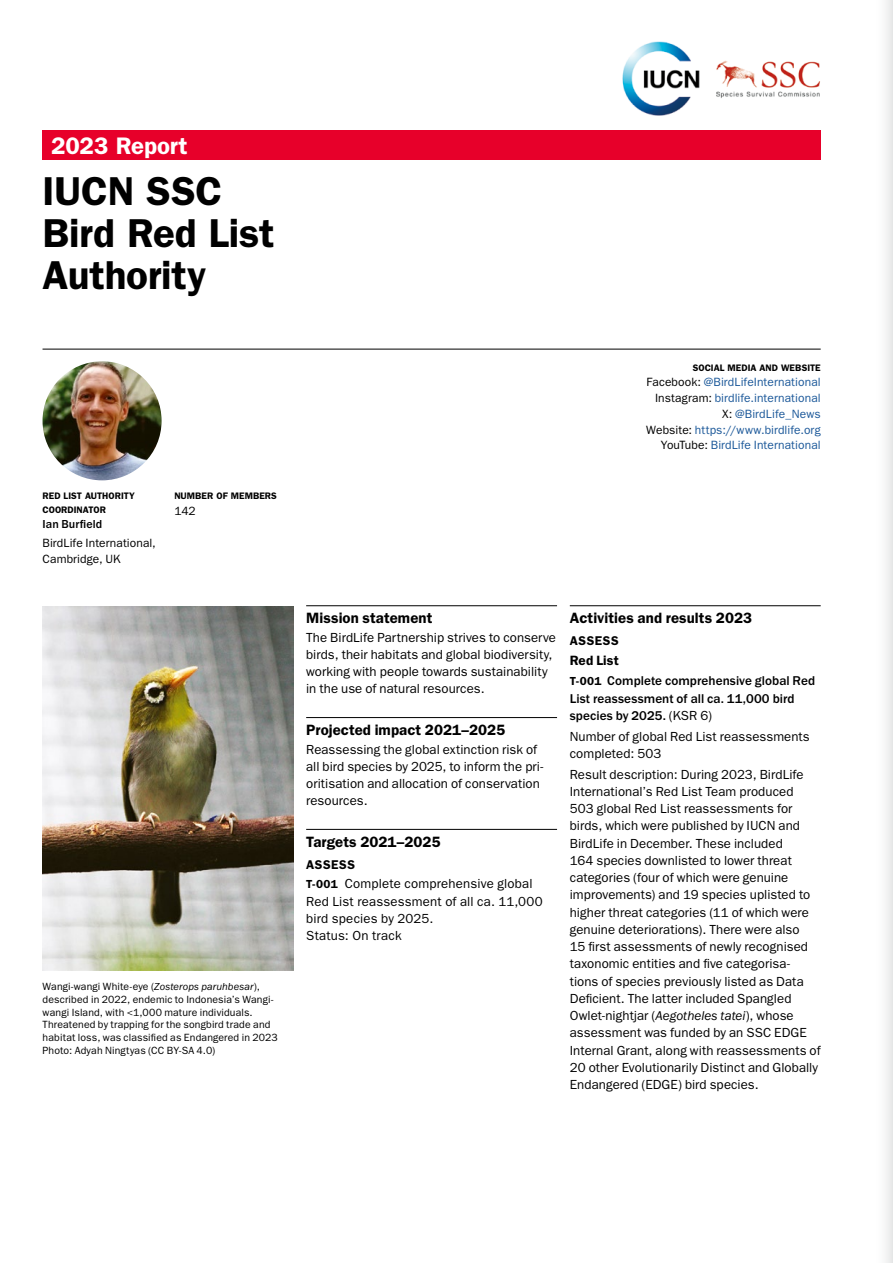
<style>
.page{position:relative;width:893px;height:1263px;background:#fff}
.page>*{position:absolute;margin:0;border:0;box-sizing:border-box;transform-origin:0 0}
.t1{font:600 40.5px/42px "ITC Franklin Gothic Std";letter-spacing:-.005em;color:#000}
.t2{font:600 24px "ITC Franklin Gothic Std";letter-spacing:-.005em;color:#fff}
.t3{font:600 15px "ITC Franklin Gothic Std";letter-spacing:.005em;color:#000}
.t4{font:600 13.5px "ITC Franklin Gothic Std";letter-spacing:.005em;color:#000}
.t5{font:13.2px/17.2px "ITC Franklin Gothic Std";letter-spacing:.005em;color:#000}
.t6{font:500 13.2px/17.2px "ITC Franklin Gothic Std";letter-spacing:.005em;color:#000}
.t7{font:600 12.75px "ITC Franklin Gothic Std";letter-spacing:.05em;color:#000}
.t8{font:12px/15.8px "ITC Franklin Gothic Std";letter-spacing:.01em;color:#1b5899;text-align:right}
.t9{font:12px/15.8px "ITC Franklin Gothic Std";letter-spacing:.01em;color:#000}
.t10{font:500 12px "ITC Franklin Gothic Std";letter-spacing:.01em;color:#000}
.t11{font:10.5px/12.8px "ITC Franklin Gothic Std";letter-spacing:.015em;color:#000}
.t12{font:600 9.45px/13.5px "ITC Franklin Gothic Std";letter-spacing:.005em;color:#000}
.s1{font-style:italic}
.s2{color:#000}
.s3{font-weight:600;font-size:11.7px}
.s4{font-weight:400}
</style>
<div class="page">
<div style="left:872px;top:0;width:21px;height:1263px;background:linear-gradient(to bottom,#f7f8f8,#f7f8f8)"></div>
<hr style="left:892px;top:0;width:1px;height:1263px;background:#e5e6e6">
<div style="left:43px;top:131px;width:778px;height:29px;background:#e7002a"></div>
<img style="left:622px;top:41px;width:198px;height:75px">
<hr style="left:43px;top:349px;width:778px;height:1px;background:#000">
<img style="left:43px;top:361px;width:119px;height:119px;border-radius:60px">
<hr style="left:306px;top:605px;width:251px;height:1px;background:#000">
<hr style="left:306px;top:717px;width:251px;height:1px;background:#000">
<hr style="left:306px;top:829px;width:251px;height:1px;background:#000">
<hr style="left:570px;top:605px;width:251px;height:1px;background:#000">
<img style="left:43px;top:606px;width:250px;height:364px">
<h2 class="t2" style="left:51px;top:131px;width:138px">2023 Report</h2>
<h1 class="t1" style="left:43px;top:170px;width:234px">IUCN SSC<br>Bird Red List<br>Authority</h1>
<p class="t12" style="left:43px;top:489px;width:94px">RED LIST AUTHORITY<br>COORDINATOR</p>
<p class="t10" style="left:43px;top:518px;width:61px">Ian Burfield</p>
<p class="t9" style="left:43px;top:536px;width:115px">BirdLife International,<br>Cambridge, UK</p>
<p class="t12" style="left:174px;top:489px;width:104px">NUMBER OF MEMBERS</p>
<p class="t9" style="left:174px;top:503px;width:23px">142</p>
<p class="t11" style="left:43px;top:980px;width:237px">Wangi-wangi White-eye (<span class="s1">Zosterops paruhbesar</span>), described in 2022, endemic to Indonesia’s Wangi&shy;wangi Island, with &lt;1,000 mature individuals.<br>Threatened by trapping for the songbird trade and habitat loss, was classified as Endangered in 2023<br>Photo: Adyah Ningtyas (CC BY-SA 4.0)</p>
<p class="t12" style="left:693px;top:361px;width:129px">SOCIAL MEDIA AND WEBSITE</p>
<p class="t8" style="left:646px;top:374px;width:176px"><span class="s2">Facebook:</span> @BirdLifeInternational <span class="s2">Instagram:</span> birdlife.international <span class="s2">X:</span> @BirdLife_News<br><span class="s2">Website:</span> https://www.birdlife.org <span class="s2">YouTube:</span> BirdLife International</p>
<p class="t3" style="left:306px;top:609px;width:128px">Mission statement</p>
<p class="t5" style="left:306px;top:629px;width:251px">The BirdLife Partnership strives to conserve birds, their habitats and global biodiversity, working with people towards sustainability in the use of natural resources.</p>
<p class="t3" style="left:306px;top:721px;width:201px">Projected impact 2021–2025</p>
<p class="t5" style="left:306px;top:740px;width:239px">Reassessing the global extinction risk of all bird species by 2025, to inform the pri&shy;oritisation and allocation of conservation resources.</p>
<p class="t3" style="left:306px;top:832px;width:136px">Targets 2021–2025</p>
<p class="t7" style="left:306px;top:857px;width:51px">ASSESS</p>
<p class="t5" style="left:306px;top:875px;width:238px"><span class="s3">T-001</span> Complete comprehensive global<br>Red List reassessment of all ca. 11,000 bird species by 2025.<br>Status: On track</p>
<p class="t3" style="left:570px;top:609px;width:184px">Activities and results 2023</p>
<p class="t7" style="left:570px;top:633px;width:51px">ASSESS</p>
<p class="t4" style="left:570px;top:652px;width:50px">Red List</p>
<p class="t6" style="left:570px;top:673px;width:247px"><span class="s3">T-001</span> Complete comprehensive global Red<br>List reassessment of all ca. 11,000 bird species by 2025. <span class="s4">(KSR 6)</span></p>
<p class="t5" style="left:570px;top:728px;width:242px">Number of global Red List reassessments completed: 503</p>
<p class="t5" style="left:570px;top:765px;width:252px">Result description: During 2023, BirdLife International’s Red List Team produced 503 global Red List reassessments for birds, which were published by IUCN and BirdLife in December. These included<br>164 species downlisted to lower threat categories (four of which were genuine improvements) and 19 species uplisted to higher threat categories (11 of which were genuine deteriorations). There were also<br>15 first assessments of newly recognised taxonomic entities and five categorisa&shy;tions of species previously listed as Data Deficient. The latter included Spangled Owlet-nightjar (<span class="s1">Aegotheles tatei</span>), whose assessment was funded by an SSC EDGE Internal Grant, along with reassessments of 20 other Evolutionarily Distinct and Globally Endangered (EDGE) bird species.</p>
</div>
